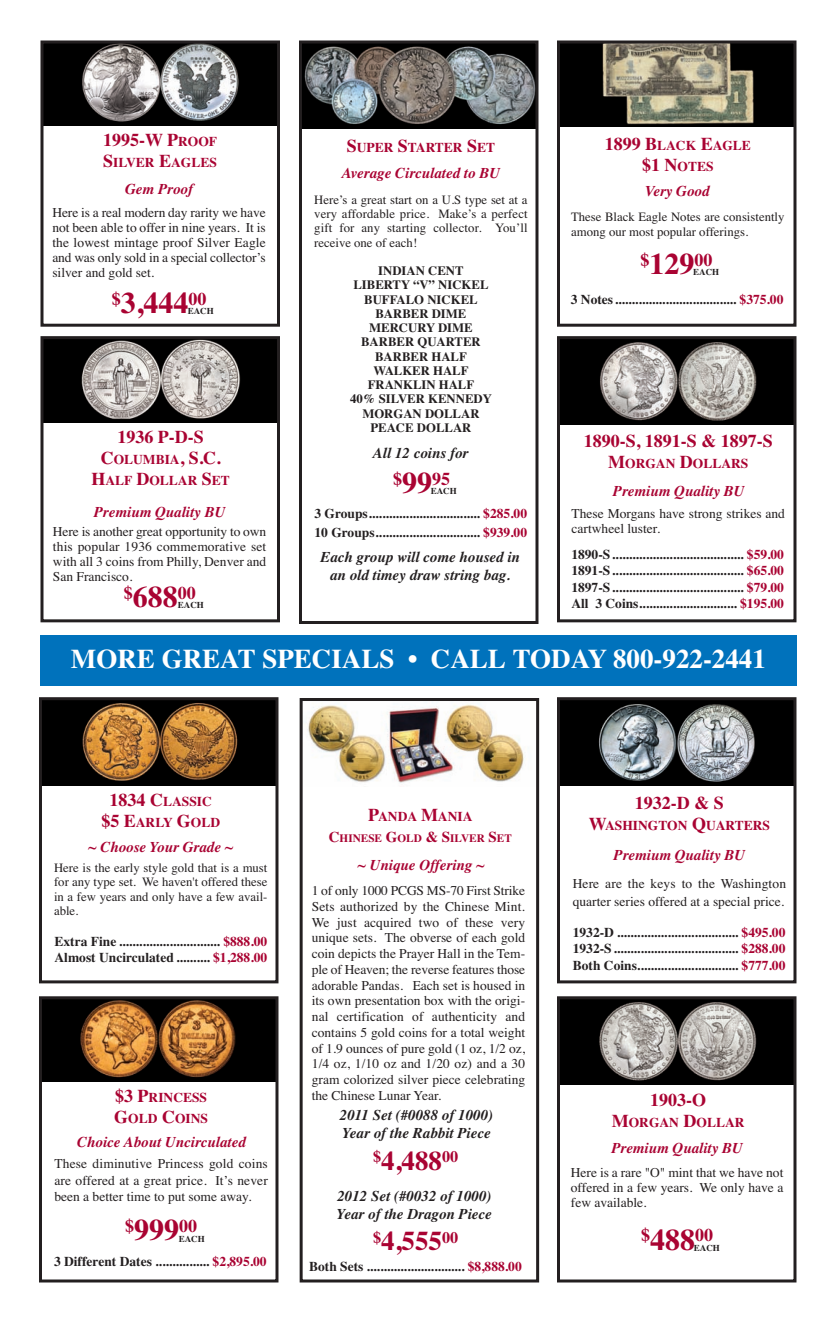
<style>
.page{position:relative;width:837px;height:1323px;background:#fff}
.page>*{position:absolute;margin:0;border:0;box-sizing:border-box;transform-origin:0 0}
.t1{font:700 30px "Times";color:#a90332}
.t2{font:700 27px "Times";color:#fff}
.t3{font:700 27px "Times";color:#a90332}
.t4{font:700 18px "Times";color:#a90332}
.t5{font:italic 700 15px "Times";color:#a90332}
.t6{font:italic 700 15px/18px "Times";color:#231f20}
.t7{font:13.5px/15.8px "Times";color:#231f20;text-align:justify}
.t8{font:700 13.5px/16.5px "Times";color:#231f20}
.t9{font:700 13.5px/21px "Times";color:#a90332;text-align:center}
.t10{font:12.75px/14.2px "Times";color:#231f20;text-align:justify}
.t11{font:700 12.75px/14.2px "Times";color:#231f20;text-align:center}
.t12{font:700 11.25px "Times";color:#a90332}
.t13{font:700 9px "Times";color:#231f20}
.s1{font-size:13.5px}
.s2{font-size:18px}
.s3{font-size:30px}
.s4{color:#a90332}
.s5{font-size:15px}
</style>
<div class="page">
<div style="left:40px;top:635px;width:757px;height:51px;background:#0072bc"></div>
<img style="left:43px;top:701px;width:231px;height:84px">
<div style="left:39px;top:697px;width:239px;height:286px;border:3px solid #231f20"></div>
<img style="left:561px;top:701px;width:231px;height:85px">
<div style="left:557px;top:697px;width:239px;height:286px;border:3px solid #231f20"></div>
<img style="left:307px;top:704px;width:217px;height:79px">
<div style="left:300px;top:698px;width:239px;height:585px;border:3px solid #231f20"></div>
<img style="left:43px;top:1000px;width:231px;height:82px">
<div style="left:39px;top:996px;width:239px;height:286px;border:3px solid #231f20"></div>
<img style="left:561px;top:1000px;width:231px;height:84px">
<div style="left:557px;top:996px;width:239px;height:286px;border:3px solid #231f20"></div>
<img style="left:44px;top:340px;width:232px;height:83px">
<div style="left:40px;top:336px;width:240px;height:286px;border:3px solid #231f20"></div>
<img style="left:44px;top:44px;width:232px;height:81px">
<div style="left:40px;top:40px;width:240px;height:287px;border:3px solid #231f20"></div>
<img style="left:561px;top:340px;width:231px;height:84px">
<div style="left:557px;top:336px;width:239px;height:286px;border:3px solid #231f20"></div>
<img style="left:561px;top:44px;width:231px;height:83px">
<div style="left:557px;top:40px;width:239px;height:287px;border:3px solid #231f20"></div>
<img style="left:303px;top:44px;width:231px;height:84px">
<div style="left:299px;top:40px;width:239px;height:584px;border:3px solid #231f20"></div>
<h3 class="t4" style="left:103px;top:129px;width:116px">1995-W P<span class="s1">ROOF</span></h3>
<p class="t9" style="left:103px;top:152px;width:115px"><span class="s2">S</span>ILVER <span class="s2">E</span>AGLES</p>
<p class="t5" style="left:125px;top:180px;width:69px">Gem Proof</p>
<p class="t7" style="left:52px;top:205px;width:215px;line-height:15px">Here is a real modern day rarity we have not been able to offer in nine years. It is the lowest mintage proof Silver Eagle and was only sold in a special collector’s silver and gold set.</p>
<h1 class="t1" style="left:112px;top:285px;width:96px"><sup>$</sup>3,444<sup>00</sup></h1>
<p class="t13" style="left:188px;top:306px;width:28px">EACH</p>
<h3 class="t4" style="left:117px;top:427px;width:88px">1936 P-D-S</h3>
<p class="t9" style="left:91px;top:449px;width:140px"><span class="s2">C</span>OLUMBIA<span class="s2">, S.C.<br>H</span>ALF <span class="s2">D</span>OLLAR <span class="s2">S</span>ET</p>
<p class="t5" style="left:94px;top:503px;width:133px">Premium Quality BU</p>
<p class="t7" style="left:53px;top:524px;width:215px;line-height:15px">Here is another great opportunity to own this popular 1936 commemorative set with all 3 coins from Philly, Denver and San Francisco.</p>
<h3 class="t4" style="left:124px;top:582px;width:73px">$<span class="s3">688</span>00</h3>
<p class="t13" style="left:178px;top:600px;width:28px">EACH</p>
<p class="t9" style="left:347px;top:136px;width:150px"><span class="s2">S</span>UPER <span class="s2">S</span>TARTER <span class="s2">S</span>ET</p>
<p class="t5" style="left:342px;top:164px;width:160px">Average Circulated to BU</p>
<p class="t10" style="left:314px;top:192px;width:215px">Here’s a great start on a U.S type set at a very affordable price. Make’s a perfect gift for any starting collector. You’ll receive one of each!</p>
<p class="t11" style="left:350px;top:264px;width:143px">INDIAN CENT<br>LIBERTY “V” NICKEL<br>BUFFALO NICKEL<br>BARBER DIME<br>MERCURY DIME<br>BARBER QUARTER<br>BARBER HALF<br>WALKER HALF<br>FRANKLIN HALF<br>40% SILVER KENNEDY<br>MORGAN DOLLAR<br>PEACE DOLLAR</p>
<p class="t6" style="left:373px;top:444px;width:97px">All 12 coins for</p>
<h3 class="t4" style="left:393px;top:468px;width:58px">$<span class="s3">99</span>95</h3>
<p class="t8" style="left:314px;top:503px;width:214px;line-height:19.5px">3 Groups ................................. <span class="s4">$285.00<br></span>10 Groups ............................... <span class="s4">$939.00</span></p>
<p class="t13" style="left:431px;top:486px;width:28px">EACH</p>
<p class="t6" style="left:320px;top:548px;width:201px;text-align:center">Each group will come housed in an old timey draw string bag.</p>
<p class="t9" style="left:605px;top:135px;width:148px"><span class="s2">1899 B</span>LACK <span class="s2">E</span>AGLE <span class="s2">$1 N</span>OTES</p>
<p class="t5" style="left:645px;top:182px;width:66px">Very Good</p>
<p class="t10" style="left:571px;top:210px;width:215px">These Black Eagle Notes are consistently among our most popular offerings.</p>
<h3 class="t4" style="left:640px;top:249px;width:73px">$<span class="s3">129</span>00</h3>
<p class="t13" style="left:693px;top:267px;width:28px">EACH</p>
<p class="t8" style="left:571px;top:291px;width:214px">3 Notes.................................... <span class="s4">$375.00</span></p>
<h3 class="t4" style="left:584px;top:430px;width:190px">1890-S, 1891-S &amp; 1897-S</h3>
<p class="t9" style="left:608px;top:453px;width:142px"><span class="s2">M</span>ORGAN <span class="s2">D</span>OLLARS</p>
<p class="t5" style="left:613px;top:482px;width:133px">Premium Quality BU</p>
<p class="t7" style="left:572px;top:506px;width:215px;line-height:14.2px">These Morgans have strong strikes and cartwheel luster.</p>
<p class="t8" style="left:571px;top:546px;width:214px;text-align:justify">1890-S....................................... <span class="s4">$59.00<br></span>1891-S....................................... <span class="s4">$65.00<br></span>1897-S....................................... <span class="s4">$79.00<br></span>All 3 Coins............................. <span class="s4">$195.00</span></p>
<h2 class="t2" style="left:71px;top:643px;width:697px">MORE GREAT SPECIALS • CALL TODAY 800-922-2441</h2>
<p class="t9" style="left:101px;top:790px;width:120px"><span class="s2">1834 C</span>LASSIC <span class="s2">$5 E</span>ARLY <span class="s2">G</span>OLD</p>
<p class="t5" style="left:88px;top:838px;width:147px">~ Choose Your Grade ~</p>
<p class="t10" style="left:54px;top:861px;width:215px">Here is the early style gold that is a must for any type set. We haven't offered these in a few years and only have a few avail&shy;able.</p>
<p class="t8" style="left:55px;top:933px;width:214px">Extra Fine .............................. <span class="s4">$888.00<br></span>Almost Uncirculated .......... <span class="s4">$1,288.00</span></p>
<p class="t9" style="left:114px;top:1087px;width:95px;text-align:left"><span class="s2">$3 P</span>RINCESS<br><span class="s2">G</span>OLD <span class="s2">C</span>OINS</p>
<p class="t5" style="left:77px;top:1133px;width:170px">Choice About Uncirculated</p>
<p class="t7" style="left:54px;top:1155px;width:215px;line-height:16.5px">These diminutive Princess gold coins are offered at a great price. It’s never been a better time to put some away.</p>
<h3 class="t4" style="left:125px;top:1216px;width:73px">$<span class="s3">999</span>00</h3>
<p class="t13" style="left:179px;top:1233px;width:28px">EACH</p>
<p class="t8" style="left:54px;top:1253px;width:214px">3 Different Dates ................ <span class="s4">$2,895.00</span></p>
<p class="t9" style="left:368px;top:806px;width:106px"><span class="s2">P</span>ANDA <span class="s2">M</span>ANIA</p>
<p class="t12" style="left:329px;top:832px;width:185px"><span class="s5">C</span>HINESE <span class="s5">G</span>OLD <span class="s5">&amp; S</span>ILVER <span class="s5">S</span>ET</p>
<p class="t5" style="left:357px;top:856px;width:129px">~ Unique Offering ~</p>
<p class="t7" style="left:312px;top:883px;width:215px">1 of only 1000 PCGS MS-70 First Strike Sets authorized by the Chinese Mint.<br>We just acquired two of these very unique sets. The obverse of each gold coin depicts the Prayer Hall in the Tem&shy;ple of Heaven; the reverse features those adorable Pandas. Each set is housed in its own presentation box with the origi&shy;nal certification of authenticity and contains 5 gold coins for a total weight of 1.9 ounces of pure gold (1 oz, 1/2 oz, 1/4 oz, 1/10 oz and 1/20 oz) and a 30 gram colorized silver piece celebrating the Chinese Lunar Year.</p>
<p class="t6" style="left:340px;top:1106px;width:155px">2011 Set (#0088 of 1000)<br>Year of the Rabbit Piece</p>
<h2 class="t3" style="left:373px;top:1144px;width:87px"><sup>$</sup>4,488<sup>00</sup></h2>
<p class="t6" style="left:337px;top:1186px;width:156px">2012 Set (#0032 of 1000)<br>Year of the Dragon Piece</p>
<h2 class="t3" style="left:373px;top:1225px;width:87px"><sup>$</sup>4,555<sup>00</sup></h2>
<p class="t8" style="left:309px;top:1258px;width:214px">Both Sets ............................. <span class="s4">$8,888.00</span></p>
<h3 class="t4" style="left:635px;top:792px;width:90px">1932-D &amp; S</h3>
<p class="t9" style="left:589px;top:815px;width:183px"><span class="s2">W</span>ASHINGTON <span class="s2">Q</span>UARTERS</p>
<p class="t5" style="left:614px;top:846px;width:133px">Premium Quality BU</p>
<p class="t7" style="left:573px;top:874px;width:215px;line-height:18px">Here are the keys to the Washington quarter series offered at a special price.</p>
<p class="t8" style="left:573px;top:924px;width:214px;text-align:justify">1932-D .................................... <span class="s4">$495.00<br></span>1932-S..................................... <span class="s4">$288.00<br></span>Both Coins.............................. <span class="s4">$777.00</span></p>
<h3 class="t4" style="left:650px;top:1090px;width:57px">1903-O</h3>
<p class="t9" style="left:612px;top:1112px;width:134px"><span class="s2">M</span>ORGAN <span class="s2">D</span>OLLAR</p>
<p class="t5" style="left:611px;top:1139px;width:133px">Premium Quality BU</p>
<p class="t7" style="left:571px;top:1165px;width:214px;line-height:15px">Here is a rare "O" mint that we have not offered in a few years. We only have a few available.</p>
<h3 class="t4" style="left:641px;top:1225px;width:73px">$<span class="s3">488</span>00</h3>
<p class="t13" style="left:694px;top:1243px;width:28px">EACH</p>
</div>
